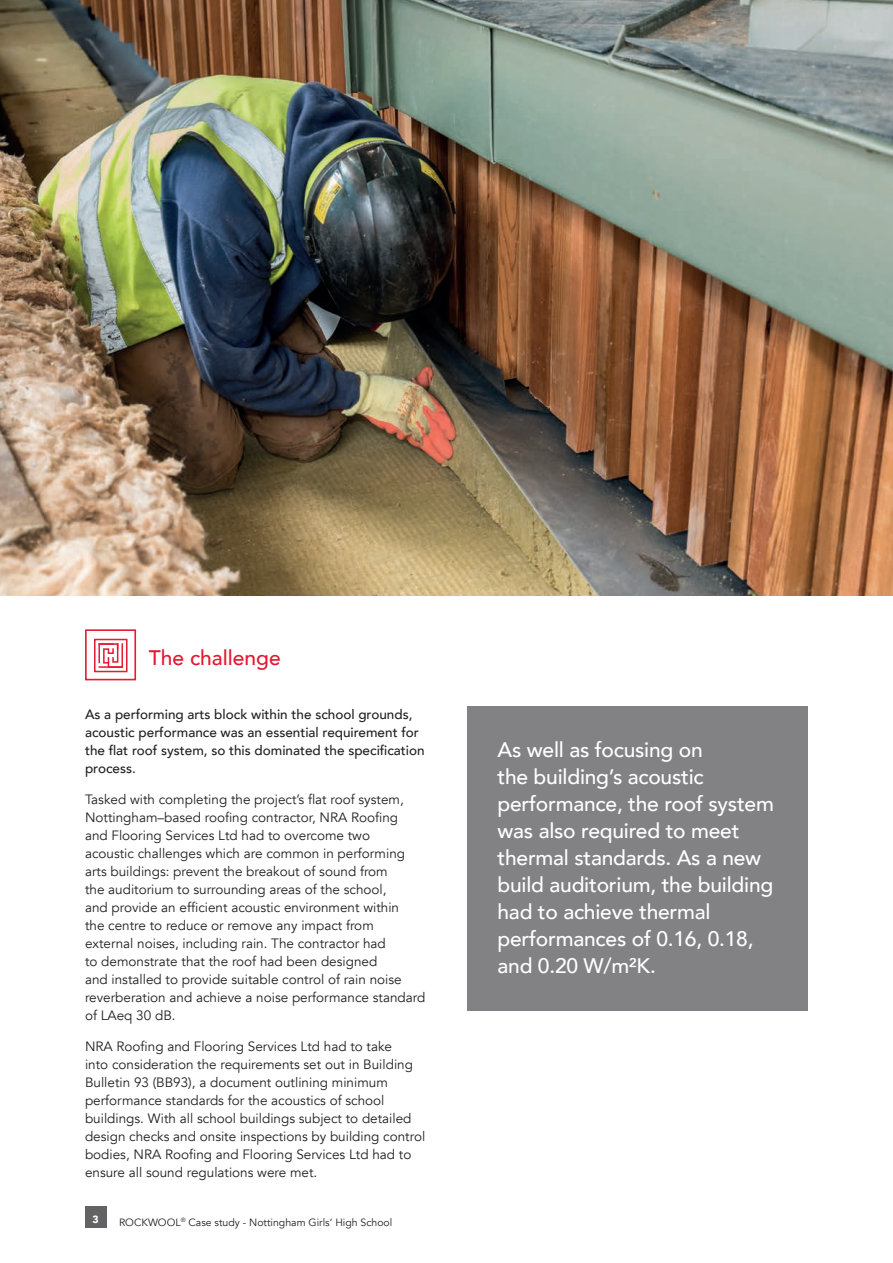
<style>
.page{position:relative;width:893px;height:1263px;background:#fff}
.page>*{position:absolute;margin:0;border:0;box-sizing:border-box;transform-origin:0 0}
.t1{font:500 21px/27px "Avenir";letter-spacing:-.01em;color:#fff}
.t2{font:500 21px "Avenir";color:#e21931}
.t3{font:13.5px/18px "Avenir";color:#231f20}
.t4{font:500 13.5px/18px "Avenir";color:#231f20}
.t5{font:10.5px "Avenir";color:#231f20}
.t6{font:900 10.5px "Avenir";color:#fff}
</style>
<div class="page">
<img style="left:0;top:0;width:893px;height:595px">
<div style="left:468px;top:706px;width:340px;height:305px;background:#828284"></div>
<div style="left:85px;top:629px;width:51px;height:51px;border:2px solid #e21d34"></div>
<svg style="left:98px;top:643px;width:26px;height:25px"></svg>
<div style="left:94px;top:639px;width:34px;height:33px;border:2px solid #e21d34"></div>
<div style="left:85px;top:1206px;width:21px;height:22px;background:#636366"></div>
<h1 class="t2" style="left:149px;top:640px;width:133px">The challenge</h1>
<p class="t4" style="left:85px;top:705px;width:341px">As a performing arts block within the school grounds, acoustic performance was an essential requirement for the flat roof system, so this dominated the specification process.</p>
<p class="t3" style="left:85px;top:791px;width:342px">Tasked with completing the project’s flat roof system, Nottingham–based roofing contractor, NRA Roofing<br>and Flooring Services Ltd had to overcome two<br>acoustic challenges which are common in performing arts buildings: prevent the breakout of sound from<br>the auditorium to surrounding areas of the school,<br>and provide an efficient acoustic environment within<br>the centre to reduce or remove any impact from external noises, including rain. The contractor had<br>to demonstrate that the roof had been designed<br>and installed to provide suitable control of rain noise reverberation and achieve a noise performance standard of LAeq 30 dB.</p>
<p class="t3" style="left:85px;top:1037px;width:342px">NRA Roofing and Flooring Services Ltd had to take<br>into consideration the requirements set out in Building Bulletin 93 (BB93), a document outlining minimum performance standards for the acoustics of school buildings. With all school buildings subject to detailed design checks and onsite inspections by building control bodies, NRA Roofing and Flooring Services Ltd had to ensure all sound regulations were met.</p>
<p class="t6" style="left:93px;top:1210px;width:8px">3</p>
<p class="t5" style="left:119px;top:1216px;width:275px">ROCKWOOL<sup>®</sup> Case study - Nottingham Girls’ High School</p>
<h1 class="t1" style="left:497px;top:735px;width:278px">As well as focusing on<br>the building’s acoustic performance, the roof system was also required to meet thermal standards. As a new build auditorium, the building had to achieve thermal performances of 0.16, 0.18, and 0.20 W/m²K.</h1>
</div>
